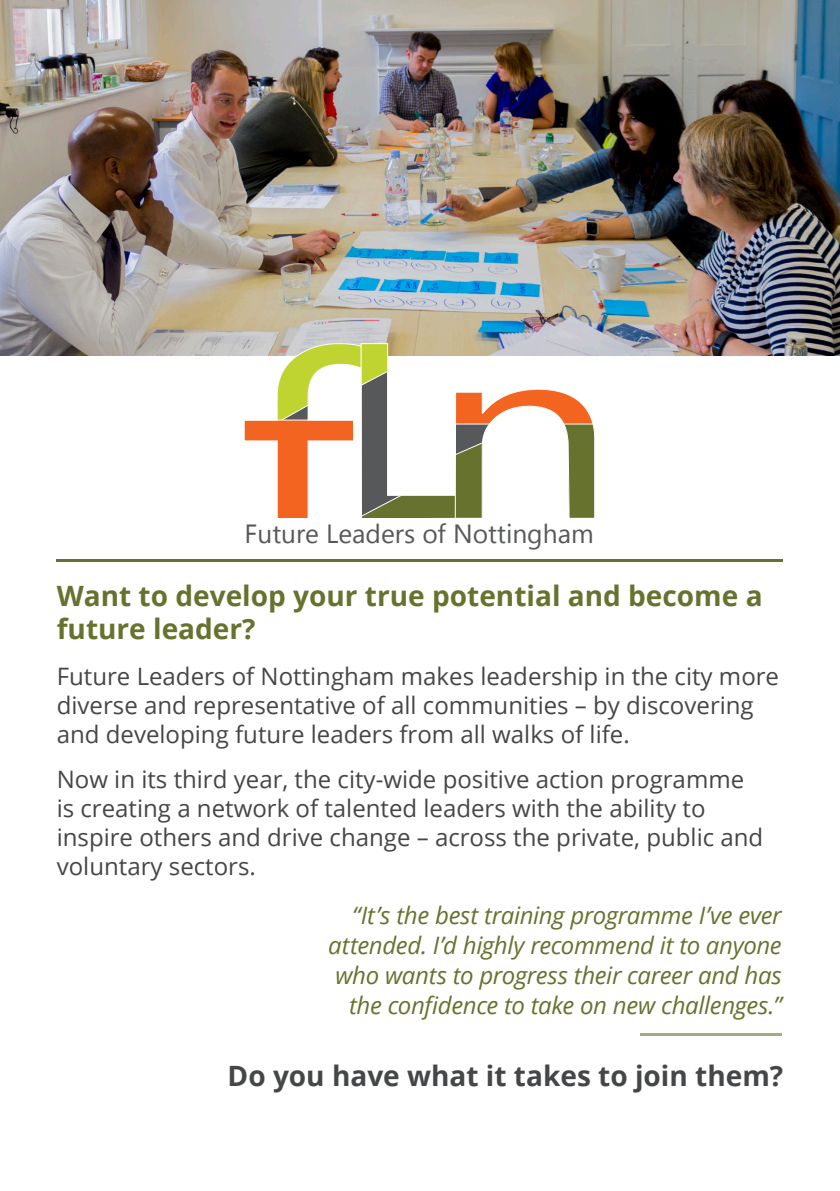
<style>
.page{position:relative;width:840px;height:1191px;background:#fff}
.page>*{position:absolute;margin:0;border:0;box-sizing:border-box;transform-origin:0 0}
.bold{font:700 28px/33.6px "Open Sans";color:#68722f}
.bold-2{font:700 28px "Open Sans";color:#454647}
.t1{font:26.4px "Khmer UI";color:#57585a}
.copy{font:24px/28.8px "Open Sans";color:#454647}
.bold-3{font:italic 24px/30px "Open Sans";letter-spacing:-.015em;color:#68722f;text-align:right}
</style>
<div class="page">
<img style="left:0;top:0;width:839px;height:355px">
<hr style="left:57px;top:559px;width:725px;height:3px;background:#68722f">
<svg style="left:243px;top:343px;width:352px;height:175px"></svg>
<hr style="left:639px;top:1032px;width:142px;height:3px;background:#a8aa81">
<p class="t1" style="left:244px;top:518px;width:350px">Future Leaders of Nottingham</p>
<p class="bold" style="left:57px;top:578px;width:707px">Want to develop your true potential and become a future leader?</p>
<p class="copy" style="left:57px;top:661px;width:723px">Future Leaders of Nottingham makes leadership in the city more diverse and representative of all communities – by discovering and developing future leaders from all walks of life.</p>
<p class="copy" style="left:57px;top:764px;width:707px">Now in its third year, the city-wide positive action programme is creating a network of talented leaders with the ability to inspire others and drive change – across the private, public and voluntary sectors.</p>
<p class="bold-3" style="left:328px;top:900px;width:455px">“It’s the best training programme I’ve ever attended. I’d highly recommend it to anyone who wants to progress their career and has the confidence to take on new challenges.”</p>
<p class="bold-2" style="left:227px;top:1055px;width:556px">Do you have what it takes to join them?</p>
</div>
